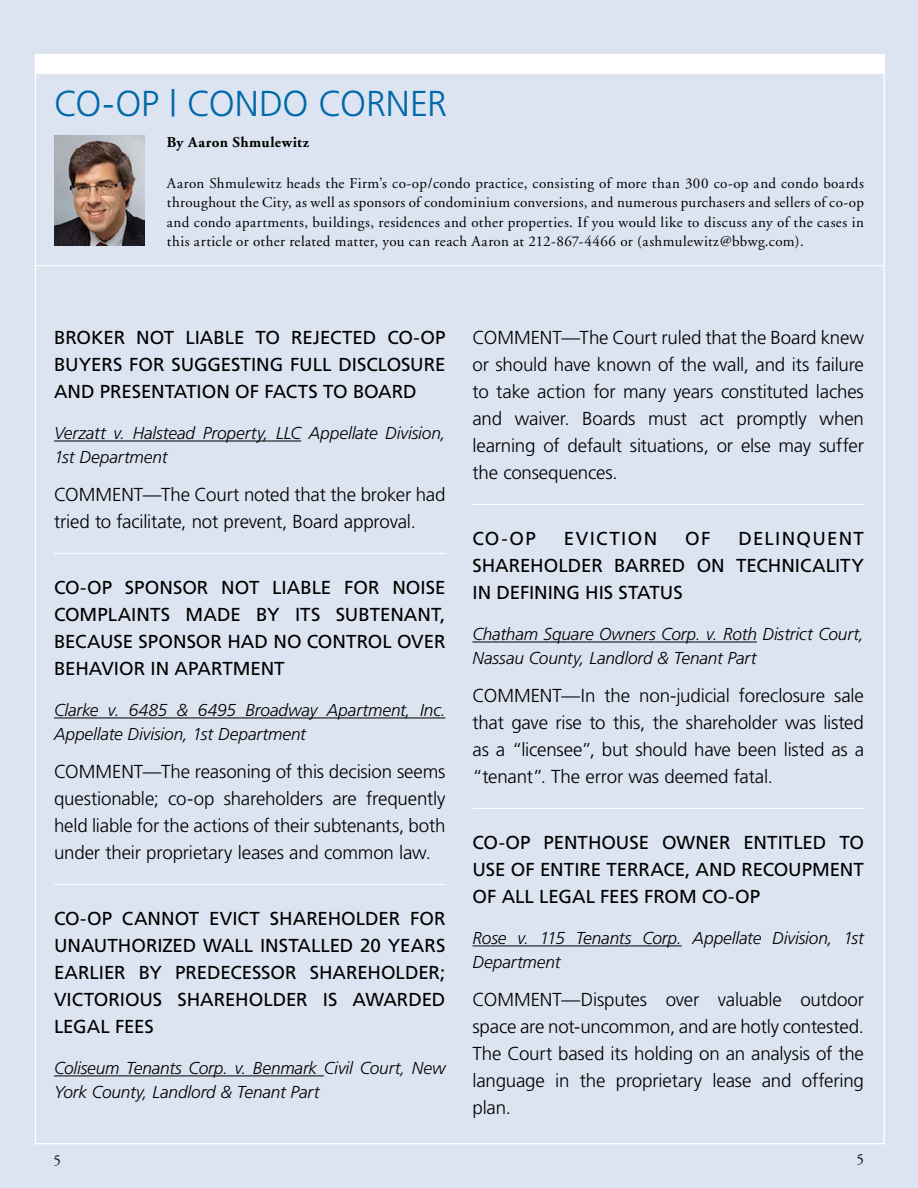
<style>
.page{position:relative;width:918px;height:1188px;background:#dce4f1}
.page>*{position:absolute;margin:0;border:0;box-sizing:border-box;transform-origin:0 0}
.t1{font:300 36px "Frutiger";letter-spacing:-.005em;color:#0069aa}
.t2{font:300 18.75px/27px "Frutiger";letter-spacing:-.01em;color:#000;text-align:justify}
.t3{font:18.75px/27px "Frutiger";color:#000;text-align:justify}
.t4{font:18.75px "Frutiger";letter-spacing:.07em;color:#000}
.t5{font:italic 300 17.25px/24px "Frutiger";letter-spacing:-.005em;color:#000}
.t6{font:15px/19.5px "Adobe Garamond";letter-spacing:.025em;color:#000;text-align:justify}
.t7{font:700 15px "Adobe Garamond";letter-spacing:.035em;color:#000}
</style>
<div class="page">
<hr style="left:35px;top:265px;width:848px;height:1px;background:#fff">
<img style="left:54px;top:136px;width:91px;height:110px">
<div style="left:36px;top:54px;width:848px;height:20px;background:#fff"></div>
<hr style="left:54px;top:441px;width:247px;height:1px;background:#000">
<hr style="left:54px;top:553px;width:392px;height:1px;background:#fff">
<hr style="left:54px;top:718px;width:392px;height:1px;background:#000">
<hr style="left:54px;top:884px;width:392px;height:1px;background:#fff">
<hr style="left:54px;top:1075px;width:270px;height:1px;background:#000">
<hr style="left:472px;top:504px;width:392px;height:1px;background:#fff">
<hr style="left:472px;top:642px;width:285px;height:1px;background:#000">
<hr style="left:472px;top:808px;width:392px;height:1px;background:#fff">
<hr style="left:472px;top:946px;width:210px;height:1px;background:#000">
<h1 class="t1" style="left:54px;top:84px;width:395px">CO-OP | CONDO CORNER</h1>
<p class="t7" style="left:167px;top:134px;width:144px">By Aaron Shmulewitz</p>
<p class="t6" style="left:167px;top:174px;width:699px">Aaron Shmulewitz heads the Firm’s co-op/condo practice, consisting of more than 300 co-op and condo boards throughout the City, as well as sponsors of condominium conversions, and numerous purchasers and sellers of co-op and condo apartments, buildings, residences and other properties. If you would like to discuss any of the cases in this article or other related matter, you can reach Aaron at 212-867-4466 or (ashmulewitz@bbwg.com).</p>
<p class="t3" style="left:54px;top:324px;width:393px">BROKER NOT LIABLE TO REJECTED CO-OP BUYERS FOR SUGGESTING FULL DISCLOSURE AND PRESENTATION OF FACTS TO BOARD</p>
<p class="t5" style="left:54px;top:421px;width:393px">Verzatt v. Halstead Property, LLC Appellate Division,<br>1st Department</p>
<p class="t2" style="left:54px;top:481px;width:393px">COMMENT—The Court noted that the broker had tried to facilitate, not prevent, Board approval.</p>
<p class="t3" style="left:54px;top:574px;width:393px">CO-OP SPONSOR NOT LIABLE FOR NOISE COMPLAINTS MADE BY ITS SUBTENANT, BECAUSE SPONSOR HAD NO CONTROL OVER BEHAVIOR IN APARTMENT</p>
<p class="t5" style="left:54px;top:698px;width:393px">Clarke v. 6485 &amp; 6495 Broadway Apartment, Inc.<br>Appellate Division, 1st Department</p>
<p class="t2" style="left:54px;top:758px;width:393px">COMMENT—The reasoning of this decision seems questionable; co-op shareholders are frequently held liable for the actions of their subtenants, both under their proprietary leases and common law.</p>
<p class="t3" style="left:54px;top:905px;width:393px">CO-OP CANNOT EVICT SHAREHOLDER FOR UNAUTHORIZED WALL INSTALLED 20 YEARS EARLIER BY PREDECESSOR SHAREHOLDER; VICTORIOUS SHAREHOLDER IS AWARDED LEGAL FEES</p>
<p class="t5" style="left:54px;top:1056px;width:393px">Coliseum Tenants Corp. v. Benmark Civil Court, New<br>York County, Landlord &amp; Tenant Part</p>
<p class="t2" style="left:472px;top:324px;width:393px">COMMENT—The Court ruled that the Board knew or should have known of the wall, and its failure to take action for many years constituted laches and waiver. Boards must act promptly when learning of default situations, or else may suffer the consequences.</p>
<p class="t3" style="left:472px;top:525px;width:393px;text-indent:266px">DELINQUENT SHAREHOLDER BARRED ON TECHNICALITY IN DEFINING HIS STATUS</p>
<p class="t5" style="left:472px;top:622px;width:393px">Chatham Square Owners Corp. v. Roth District Court,<br>Nassau County, Landlord &amp; Tenant Part</p>
<p class="t2" style="left:472px;top:682px;width:393px">COMMENT—In the non-judicial foreclosure sale that gave rise to this, the shareholder was listed as a “licensee”, but should have been listed as a “tenant”. The error was deemed fatal.</p>
<p class="t3" style="left:472px;top:525px;width:65px">CO-OP</p>
<p class="t4" style="left:564px;top:527px;width:95px">EVICTION</p>
<p class="t3" style="left:685px;top:525px;width:27px">OF</p>
<p class="t3" style="left:472px;top:829px;width:393px">CO-OP PENTHOUSE OWNER ENTITLED TO USE OF ENTIRE TERRACE, AND RECOUPMENT OF ALL LEGAL FEES FROM CO-OP</p>
<p class="t5" style="left:472px;top:926px;width:393px">Rose v. 115 Tenants Corp. Appellate Division, 1st<br>Department</p>
<p class="t2" style="left:472px;top:986px;width:393px">COMMENT—Disputes over valuable outdoor space are not-uncommon, and are hotly contested.<br>The Court based its holding on an analysis of the language in the proprietary lease and offering plan.</p>
<p class="t6" style="left:54px;top:1151px;width:9px">5</p>
<p class="t6" style="left:856px;top:1150px;width:9px">5</p>
</div>
